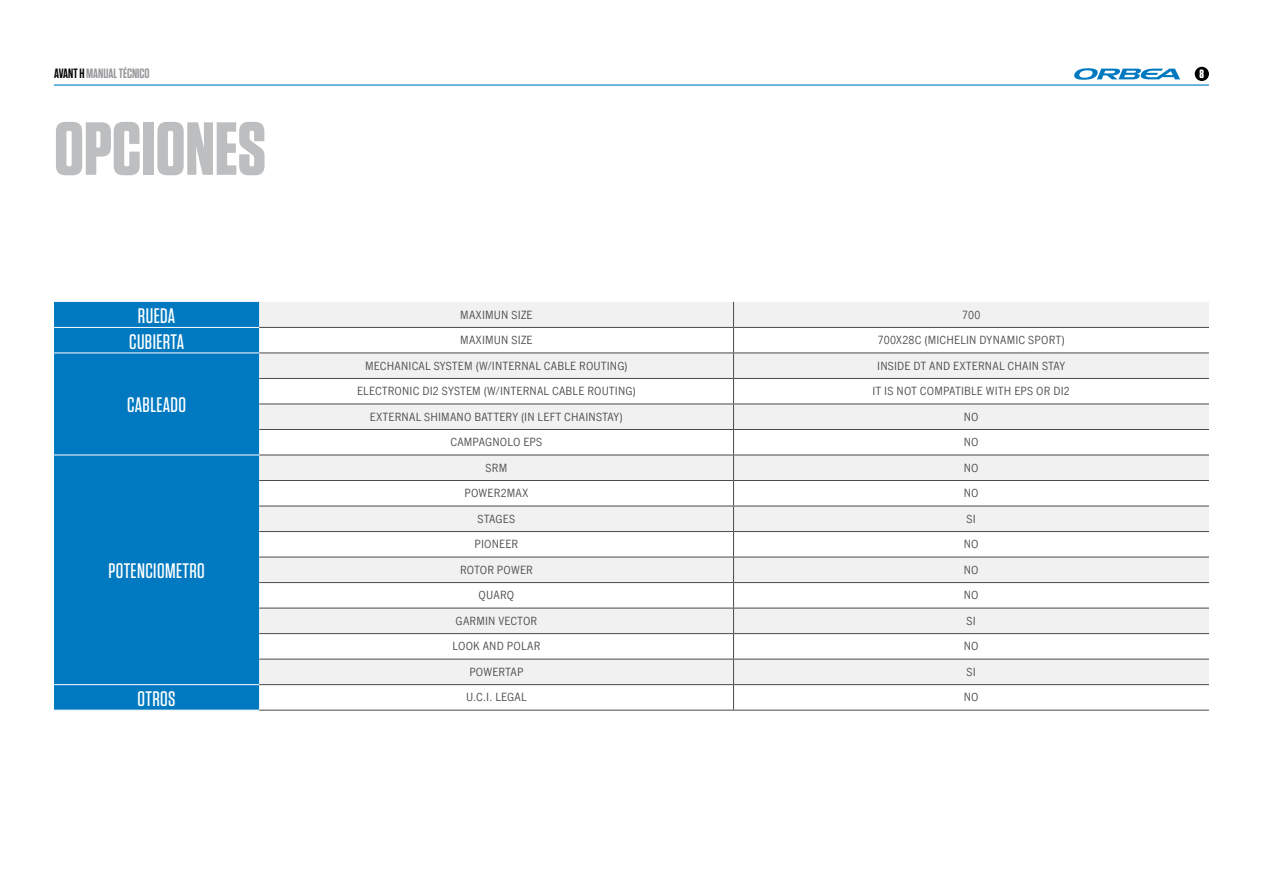
<style>
.page{position:relative;width:1263px;height:893px;background:#fff}
.page>*{position:absolute;margin:0;border:0;box-sizing:border-box;transform-origin:0 0}
.t1{font:700 75px "Tungsten";color:#bcbec0}
.t2{font:500 21px "Tungsten";letter-spacing:.02em;color:#fff}
.t3{font:600 13.5px "Tungsten";color:#939598}
.t4{font:12px "News Gothic Com";letter-spacing:.02em;color:#4a4a4d}
.t5{font:700 12px "Tungsten";color:#fff}
.s1{color:#000}
</style>
<div class="page">
<hr style="left:54px;top:84px;width:1155px;height:2px;background:#0079c1">
<svg style="left:1074px;top:68px;width:106px;height:12px"></svg>
<div style="left:1195px;top:67px;width:14px;height:14px;background:#000;border-radius:50%"></div>
<div style="left:54px;top:302px;width:205px;height:408px;background:#0079c1"></div>
<div style="left:259px;top:302px;width:950px;height:25px;background:#f1f1f2"></div>
<svg style="left:259px;top:328px;width:950px;height:382px"></svg>
<hr style="left:54px;top:353px;width:205px;height:1px;background:#fff">
<hr style="left:259px;top:353px;width:474px;height:1px;background:#4a4a4d">
<hr style="left:733px;top:353px;width:476px;height:1px;background:#4a4a4d">
<hr style="left:259px;top:378px;width:474px;height:1px;background:#4a4a4d">
<hr style="left:733px;top:378px;width:476px;height:1px;background:#4a4a4d">
<hr style="left:259px;top:404px;width:474px;height:1px;background:#4a4a4d">
<hr style="left:733px;top:404px;width:476px;height:1px;background:#4a4a4d">
<hr style="left:259px;top:429px;width:474px;height:1px;background:#4a4a4d">
<hr style="left:733px;top:429px;width:476px;height:1px;background:#4a4a4d">
<hr style="left:259px;top:455px;width:474px;height:1px;background:#4a4a4d">
<hr style="left:733px;top:455px;width:476px;height:1px;background:#4a4a4d">
<hr style="left:259px;top:480px;width:474px;height:1px;background:#4a4a4d">
<hr style="left:733px;top:480px;width:476px;height:1px;background:#4a4a4d">
<hr style="left:259px;top:506px;width:474px;height:1px;background:#4a4a4d">
<hr style="left:733px;top:506px;width:476px;height:1px;background:#4a4a4d">
<hr style="left:259px;top:531px;width:474px;height:1px;background:#4a4a4d">
<hr style="left:733px;top:531px;width:476px;height:1px;background:#4a4a4d">
<svg style="left:733px;top:302px;width:1px;height:408px"></svg>
<hr style="left:259px;top:557px;width:474px;height:1px;background:#4a4a4d">
<hr style="left:733px;top:557px;width:476px;height:1px;background:#4a4a4d">
<hr style="left:259px;top:582px;width:474px;height:1px;background:#4a4a4d">
<hr style="left:733px;top:582px;width:476px;height:1px;background:#4a4a4d">
<hr style="left:259px;top:608px;width:474px;height:1px;background:#4a4a4d">
<hr style="left:733px;top:608px;width:476px;height:1px;background:#4a4a4d">
<hr style="left:259px;top:633px;width:474px;height:1px;background:#4a4a4d">
<hr style="left:733px;top:633px;width:476px;height:1px;background:#4a4a4d">
<hr style="left:259px;top:659px;width:474px;height:1px;background:#4a4a4d">
<hr style="left:733px;top:659px;width:476px;height:1px;background:#4a4a4d">
<hr style="left:54px;top:455px;width:205px;height:1px;background:#fff">
<hr style="left:54px;top:684px;width:205px;height:1px;background:#fff">
<hr style="left:54px;top:327px;width:205px;height:1px;background:#fff">
<hr style="left:259px;top:327px;width:474px;height:1px;background:#4a4a4d">
<hr style="left:733px;top:327px;width:476px;height:1px;background:#4a4a4d">
<hr style="left:259px;top:684px;width:474px;height:1px;background:#4a4a4d">
<hr style="left:733px;top:684px;width:476px;height:1px;background:#4a4a4d">
<hr style="left:259px;top:710px;width:474px;height:1px;background:#4a4a4d">
<hr style="left:733px;top:710px;width:476px;height:1px;background:#4a4a4d">
<p class="t3" style="left:54px;top:67px;width:97px"><span class="s1">AVANT H</span> MANUAL TÉCNICO</p>
<p class="t5" style="left:1199px;top:67px;width:6px">8</p>
<h1 class="t1" style="left:54px;top:109px;width:213px">OPCIONES</h1>
<h2 class="t2" style="left:138px;top:305px;width:39px">RUEDA</h2>
<p class="t4" style="left:460px;top:308px;width:74px">MAXIMUN SIZE</p>
<p class="t4" style="left:962px;top:308px;width:20px">700</p>
<h2 class="t2" style="left:129px;top:330px;width:56px">CUBIERTA</h2>
<p class="t4" style="left:460px;top:334px;width:74px">MAXIMUN SIZE</p>
<p class="t4" style="left:878px;top:334px;width:188px">700X28C (MICHELIN DYNAMIC SPORT)</p>
<h2 class="t2" style="left:127px;top:394px;width:61px">CABLEADO</h2>
<h2 class="t2" style="left:108px;top:560px;width:98px">POTENCIOMETRO</h2>
<p class="t4" style="left:365px;top:359px;width:264px">MECHANICAL SYSTEM (W/INTERNAL CABLE ROUTING)</p>
<p class="t4" style="left:877px;top:359px;width:190px">INSIDE DT AND EXTERNAL CHAIN STAY</p>
<p class="t4" style="left:357px;top:385px;width:280px">ELECTRONIC DI2 SYSTEM (W/INTERNAL CABLE ROUTING)</p>
<p class="t4" style="left:873px;top:385px;width:199px">IT IS NOT COMPATIBLE WITH EPS OR DI2</p>
<p class="t4" style="left:370px;top:410px;width:254px">EXTERNAL SHIMANO BATTERY (IN LEFT CHAINSTAY)</p>
<p class="t4" style="left:964px;top:410px;width:16px">NO</p>
<p class="t4" style="left:450px;top:436px;width:93px">CAMPAGNOLO EPS</p>
<p class="t4" style="left:964px;top:436px;width:16px">NO</p>
<p class="t4" style="left:486px;top:461px;width:23px">SRM</p>
<p class="t4" style="left:964px;top:461px;width:16px">NO</p>
<p class="t4" style="left:464px;top:487px;width:65px">POWER2MAX</p>
<p class="t4" style="left:964px;top:487px;width:16px">NO</p>
<p class="t4" style="left:478px;top:512px;width:39px">STAGES</p>
<p class="t4" style="left:967px;top:512px;width:11px">SI</p>
<p class="t4" style="left:475px;top:538px;width:45px">PIONEER</p>
<p class="t4" style="left:964px;top:538px;width:16px">NO</p>
<p class="t4" style="left:460px;top:563px;width:74px">ROTOR POWER</p>
<p class="t4" style="left:964px;top:563px;width:16px">NO</p>
<p class="t4" style="left:479px;top:589px;width:37px">QUARQ</p>
<p class="t4" style="left:964px;top:589px;width:16px">NO</p>
<p class="t4" style="left:456px;top:614px;width:83px">GARMIN VECTOR</p>
<p class="t4" style="left:967px;top:614px;width:11px">SI</p>
<p class="t4" style="left:452px;top:640px;width:89px">LOOK AND POLAR</p>
<p class="t4" style="left:964px;top:640px;width:16px">NO</p>
<p class="t4" style="left:469px;top:665px;width:56px">POWERTAP</p>
<p class="t4" style="left:967px;top:665px;width:11px">SI</p>
<h2 class="t2" style="left:138px;top:687px;width:39px">OTROS</h2>
<p class="t4" style="left:466px;top:691px;width:62px">U.C.I. LEGAL</p>
<p class="t4" style="left:964px;top:691px;width:16px">NO</p>
</div>
